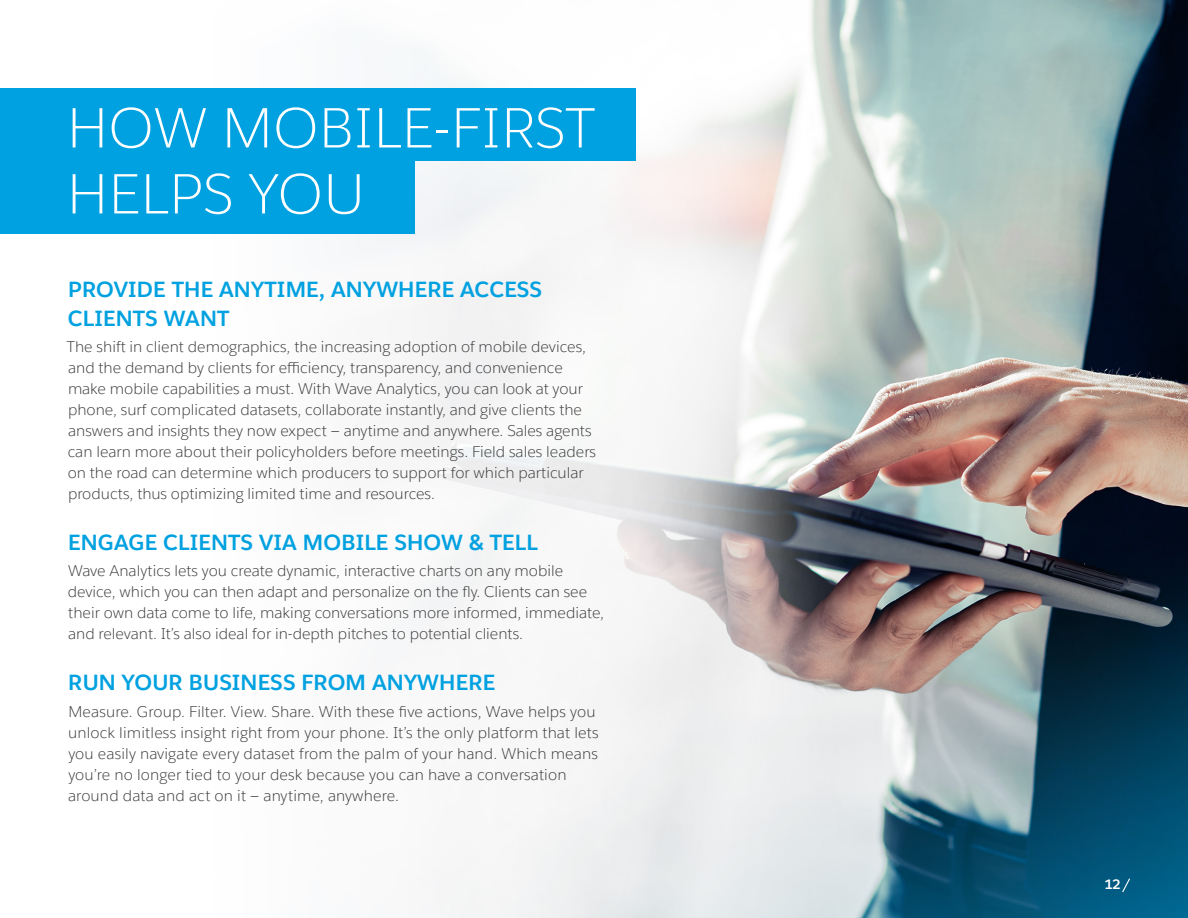
<style>
.page{position:relative;width:1188px;height:918px;background:#fff}
.page>*{position:absolute;margin:0;border:0;box-sizing:border-box;transform-origin:0 0}
.t1{font:300 55.5px/66px "Salesforce Sans";letter-spacing:.015em;color:#fff}
.t2{font:700 21.75px/28.5px "Salesforce Sans";letter-spacing:.01em;color:#00a1e0}
.t3{font:300 15.3px/21px "Salesforce Sans";color:#373738}
.t4{font:700 13.5px "Salesforce Sans";color:#fff}
</style>
<div class="page">
<img style="left:368px;top:0;width:820px;height:918px">
<svg style="left:1121px;top:877px;width:10px;height:17px"></svg>
<div style="left:0;top:88px;width:635px;height:73px;background:#00a1e0"></div>
<div style="left:0;top:161px;width:415px;height:73px;background:#00a1e0"></div>
<h1 class="t1" style="left:67px;top:95px;width:529px">HOW MOBILE-FIRST<br>HELPS YOU</h1>
<h2 class="t2" style="left:68px;top:275px;width:476px">PROVIDE THE ANYTIME, ANYWHERE ACCESS<br>CLIENTS WANT</h2>
<p class="t3" style="left:67px;top:336px;width:531px">The shift in client demographics, the increasing adoption of mobile devices, and the demand by clients for efficiency, transparency, and convenience make mobile capabilities a must. With Wave Analytics, you can look at your phone, surf complicated datasets, collaborate instantly, and give clients the answers and insights they now expect — anytime and anywhere. Sales agents can learn more about their policyholders before meetings. Field sales leaders on the road can determine which producers to support for which particular products, thus optimizing limited time and resources.</p>
<h2 class="t2" style="left:68px;top:528px;width:471px">ENGAGE CLIENTS VIA MOBILE SHOW &amp; TELL</h2>
<p class="t3" style="left:68px;top:561px;width:538px">Wave Analytics lets you create dynamic, interactive charts on any mobile device, which you can then adapt and personalize on the fly. Clients can see their own data come to life, making conversations more informed, immediate, and relevant. It’s also ideal for in-depth pitches to potential clients.</p>
<h2 class="t2" style="left:68px;top:668px;width:428px">RUN YOUR BUSINESS FROM ANYWHERE</h2>
<p class="t3" style="left:68px;top:701px;width:532px">Measure. Group. Filter. View. Share. With these five actions, Wave helps you unlock limitless insight right from your phone. It’s the only platform that lets you easily navigate every dataset from the palm of your hand. Which means you’re no longer tied to your desk because you can have a conversation around data and act on it — anytime, anywhere.</p>
<p class="t4" style="left:1105px;top:875px;width:17px">12</p>
</div>
